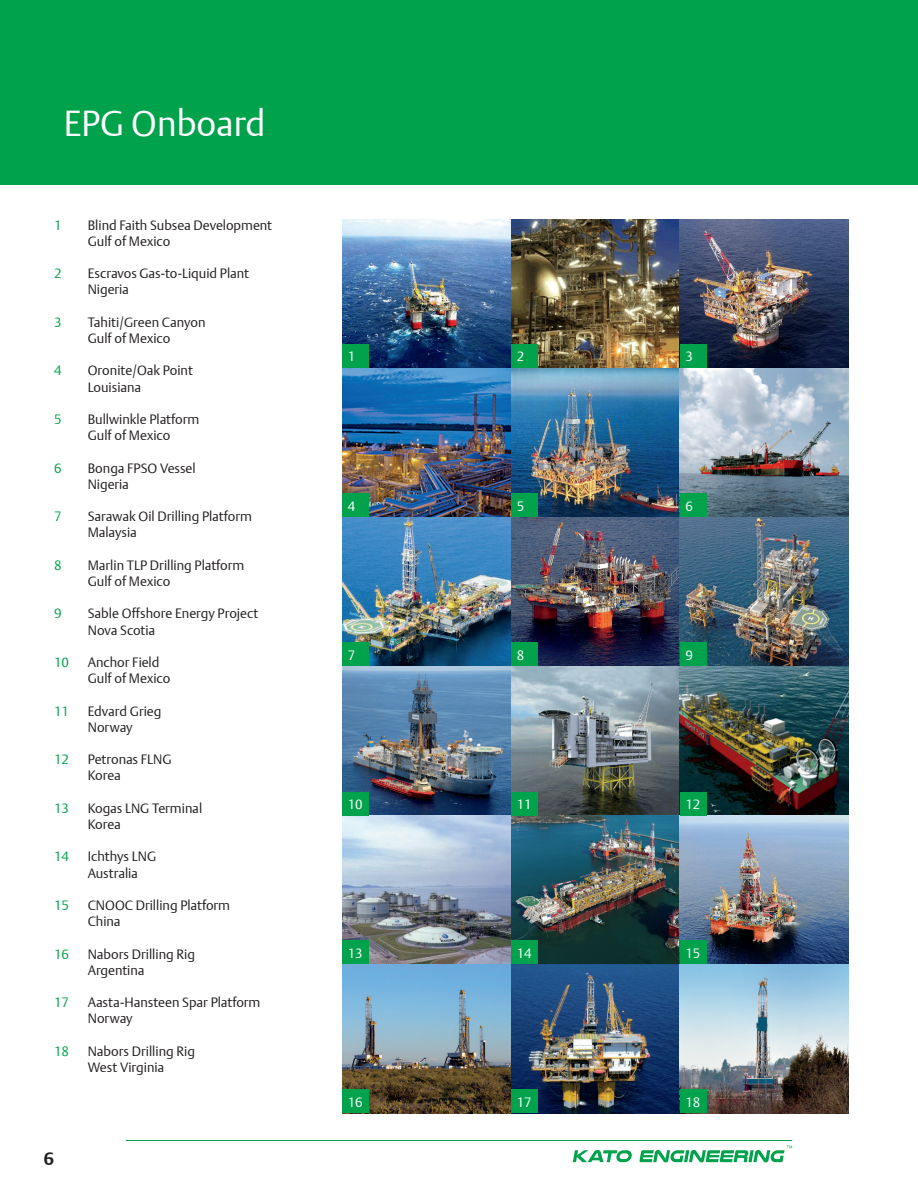
<style>
.page{position:relative;width:918px;height:1188px;background:#fff}
.page>*{position:absolute;margin:0;border:0;box-sizing:border-box;transform-origin:0 0}
.t1{font:36px "DTL Argo T Light";color:#fff}
.t2{font:700 18px "DTL Argo T";color:#231f20}
.t3{font:13.5px/16.2px "DTL Argo T Light";color:#231f20}
.t4{font:13.5px "DTL Argo T Light";color:#00a24b}
.t5{font:13.5px "DTL Argo T Light";color:#fff}
</style>
<div class="page">
<hr style="left:126px;top:1140px;width:666px;height:1px;background:#00a24b">
<svg style="left:573px;top:1150px;width:59px;height:12px"></svg>
<svg style="left:639px;top:1146px;width:153px;height:16px"></svg>
<div style="left:0;top:0;width:918px;height:185px;background:#00a24b"></div>
<img style="left:342px;top:219px;width:507px;height:894px">
<div style="left:342px;top:344px;width:27px;height:24px;background:#00a24b"></div>
<div style="left:342px;top:493px;width:27px;height:24px;background:#00a24b"></div>
<div style="left:342px;top:642px;width:27px;height:24px;background:#00a24b"></div>
<div style="left:342px;top:792px;width:27px;height:23px;background:#00a24b"></div>
<div style="left:342px;top:940px;width:27px;height:24px;background:#00a24b"></div>
<div style="left:342px;top:1090px;width:27px;height:23px;background:#00a24b"></div>
<div style="left:511px;top:344px;width:27px;height:24px;background:#00a24b"></div>
<div style="left:511px;top:493px;width:27px;height:24px;background:#00a24b"></div>
<div style="left:511px;top:642px;width:27px;height:24px;background:#00a24b"></div>
<div style="left:511px;top:792px;width:27px;height:23px;background:#00a24b"></div>
<div style="left:511px;top:940px;width:27px;height:24px;background:#00a24b"></div>
<div style="left:511px;top:1090px;width:27px;height:23px;background:#00a24b"></div>
<div style="left:680px;top:344px;width:27px;height:24px;background:#00a24b"></div>
<div style="left:680px;top:493px;width:27px;height:24px;background:#00a24b"></div>
<div style="left:680px;top:642px;width:27px;height:24px;background:#00a24b"></div>
<div style="left:680px;top:792px;width:27px;height:23px;background:#00a24b"></div>
<div style="left:680px;top:940px;width:27px;height:24px;background:#00a24b"></div>
<div style="left:680px;top:1090px;width:27px;height:23px;background:#00a24b"></div>
<h1 class="t1" style="left:64px;top:102px;width:203px">EPG Onboard</h1>
<p class="t4" style="left:54px;top:217px;width:9px">1</p>
<p class="t3" style="left:88px;top:217px;width:186px">Blind Faith Subsea Development<br>Gulf of Mexico</p>
<p class="t4" style="left:54px;top:265px;width:9px">2</p>
<p class="t3" style="left:88px;top:265px;width:163px">Escravos Gas-to-Liquid Plant<br>Nigeria</p>
<p class="t4" style="left:54px;top:314px;width:9px">3</p>
<p class="t3" style="left:88px;top:314px;width:119px">Tahiti/Green Canyon<br>Gulf of Mexico</p>
<p class="t4" style="left:54px;top:363px;width:9px">4</p>
<p class="t3" style="left:88px;top:362px;width:107px">Oronite/Oak Point<br>Louisiana</p>
<p class="t4" style="left:54px;top:411px;width:9px">5</p>
<p class="t3" style="left:88px;top:411px;width:113px">Bullwinkle Platform<br>Gulf of Mexico</p>
<p class="t4" style="left:54px;top:460px;width:9px">6</p>
<p class="t3" style="left:88px;top:460px;width:109px">Bonga FPSO Vessel<br>Nigeria</p>
<p class="t4" style="left:54px;top:508px;width:9px">7</p>
<p class="t3" style="left:88px;top:508px;width:166px">Sarawak Oil Drilling Platform<br>Malaysia</p>
<p class="t4" style="left:54px;top:557px;width:9px">8</p>
<p class="t3" style="left:88px;top:557px;width:158px">Marlin TLP Drilling Platform<br>Gulf of Mexico</p>
<p class="t4" style="left:54px;top:606px;width:9px">9</p>
<p class="t3" style="left:88px;top:605px;width:172px">Sable Offshore Energy Project<br>Nova Scotia</p>
<p class="t4" style="left:54px;top:654px;width:17px">10</p>
<p class="t3" style="left:88px;top:654px;width:84px">Anchor Field<br>Gulf of Mexico</p>
<p class="t4" style="left:54px;top:703px;width:17px">11</p>
<p class="t3" style="left:88px;top:703px;width:75px">Edvard Grieg<br>Norway</p>
<p class="t4" style="left:54px;top:751px;width:17px">12</p>
<p class="t3" style="left:88px;top:751px;width:85px">Petronas FLNG<br>Korea</p>
<p class="t4" style="left:54px;top:800px;width:17px">13</p>
<p class="t3" style="left:88px;top:800px;width:116px">Kogas LNG Terminal<br>Korea</p>
<p class="t4" style="left:54px;top:849px;width:17px">14</p>
<p class="t3" style="left:88px;top:848px;width:70px">Ichthys LNG<br>Australia</p>
<p class="t4" style="left:54px;top:897px;width:17px">15</p>
<p class="t3" style="left:88px;top:897px;width:144px">CNOOC Drilling Platform<br>China</p>
<p class="t4" style="left:54px;top:946px;width:17px">16</p>
<p class="t3" style="left:88px;top:946px;width:109px">Nabors Drilling Rig<br>Argentina</p>
<p class="t4" style="left:54px;top:994px;width:17px">17</p>
<p class="t3" style="left:88px;top:994px;width:174px">Aasta-Hansteen Spar Platform<br>Norway</p>
<p class="t4" style="left:54px;top:1043px;width:17px">18</p>
<p class="t3" style="left:88px;top:1043px;width:109px">Nabors Drilling Rig<br>West Virginia</p>
<h2 class="t2" style="left:44px;top:1148px;width:12px">6</h2>
<p class="t5" style="left:348px;top:349px;width:9px">1</p>
<p class="t5" style="left:348px;top:498px;width:9px">4</p>
<p class="t5" style="left:348px;top:647px;width:9px">7</p>
<p class="t5" style="left:348px;top:796px;width:17px">10</p>
<p class="t5" style="left:348px;top:945px;width:17px">13</p>
<p class="t5" style="left:348px;top:1094px;width:17px">16</p>
<p class="t5" style="left:517px;top:349px;width:9px">2</p>
<p class="t5" style="left:685px;top:349px;width:9px">3</p>
<p class="t5" style="left:517px;top:498px;width:9px">5</p>
<p class="t5" style="left:685px;top:498px;width:9px">6</p>
<p class="t5" style="left:517px;top:647px;width:9px">8</p>
<p class="t5" style="left:685px;top:647px;width:9px">9</p>
<p class="t5" style="left:517px;top:796px;width:17px">11</p>
<p class="t5" style="left:685px;top:796px;width:17px">12</p>
<p class="t5" style="left:517px;top:945px;width:17px">14</p>
<p class="t5" style="left:685px;top:945px;width:17px">15</p>
<p class="t5" style="left:517px;top:1094px;width:17px">17</p>
<p class="t5" style="left:685px;top:1094px;width:17px">18</p>
</div>
